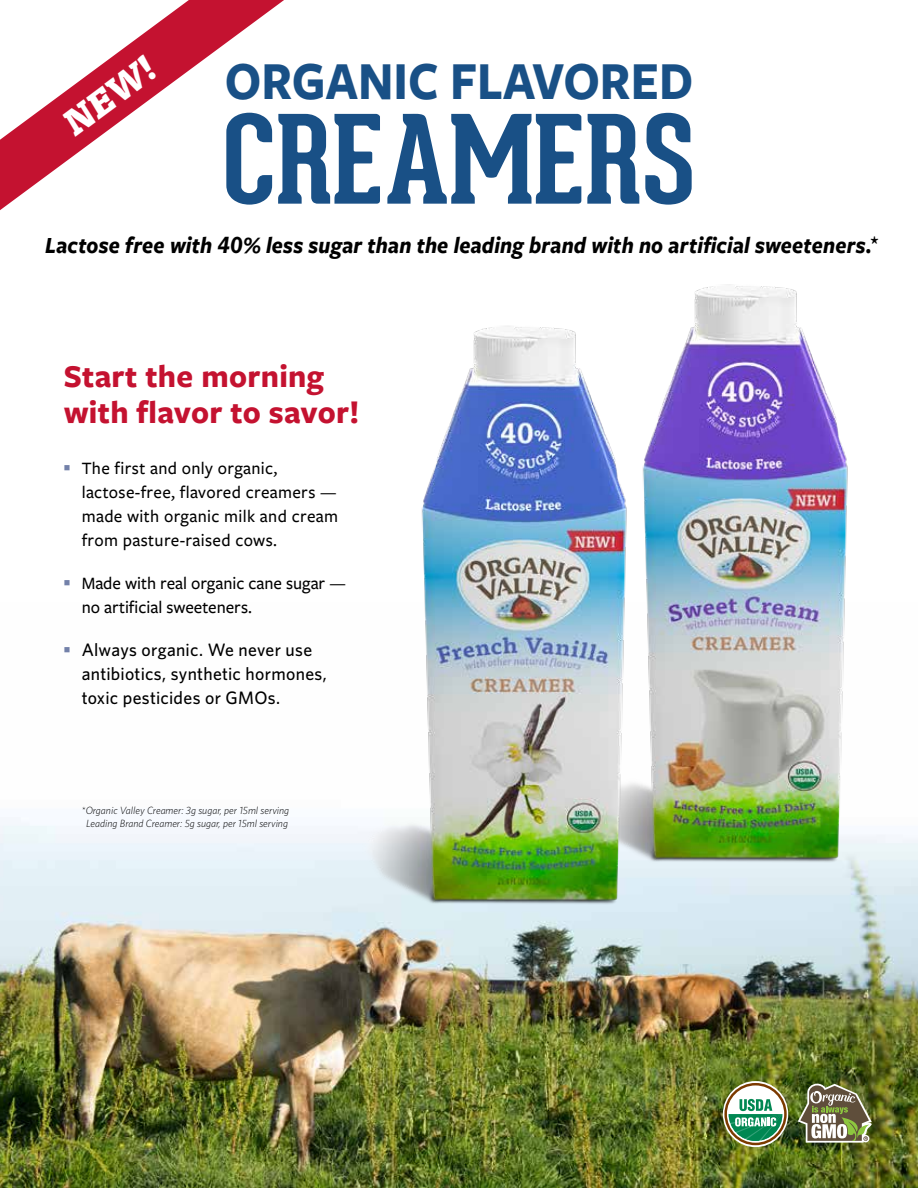
<style>
.page{position:relative;width:918px;height:1188px;background:#fff}
.page>*{position:absolute;margin:0;border:0;box-sizing:border-box;transform-origin:0 0}
.t1{font:700 120px "Geared Slab";color:#195086;scale:1.06 1}
.t2{font:700 55.5px "Freight Sans Pro";color:#195086;scale:.9 1}
.t3{font:italic 900 34.65px "Tisa Pro";color:#fff}
.t4{font:700 33px/36px "Freight Sans Pro";letter-spacing:.01em;color:#c41230}
.t5{font:italic 700 24px "Freight Sans Pro";letter-spacing:.01em;color:#000;scale:.89 1}
.t6{font:500 18px/24px "Freight Sans Pro";letter-spacing:.02em;color:#000}
.t7{font:500 18px/24px "Whitney";letter-spacing:.015em;color:#000}
.t8{font:500 18px/24px "Freight Sans Pro";color:#000}
.t9{font:italic 300 10.5px/12.6px "Whitney";color:#000;text-align:center}
.s1{font-family:"ITC Franklin Gothic Std";font-weight:600}
.s2{font-family:"Whitney";font-weight:600;font-style:normal;font-size:22.5px}
</style>
<div class="page">
<img style="left:0;top:817px;width:918px;height:371px">
<svg style="left:798px;top:1084px;width:74px;height:59px"></svg>
<div style="left:726px;top:1085px;width:59px;height:59px;background:#fff;border-radius:50%"></div>
<div style="left:723px;top:1081px;width:65px;height:66px;border:7px solid #fff;border-radius:50%"></div>
<div style="left:724px;top:1083px;width:63px;height:62px;border:2px solid #7c3a00;border-radius:50%"></div>
<svg style="left:729px;top:1099px;width:53px;height:42px"></svg>
<img style="left:645px;top:284px;width:221px;height:589px">
<img style="left:332px;top:326px;width:313px;height:589px">
<svg style="left:0;top:0;width:284px;height:210px"></svg>
<h3 class="t3" style="left:50px;top:102px;width:106px;rotate:-36deg">NEW!</h3>
<h2 class="t2" style="left:225px;top:42px;width:522px">ORGANIC FLAVORED</h2>
<h1 class="t1" style="left:223px;top:85px;width:448px">CREAMERS</h1>
<h3 class="t5" style="left:45px;top:229px;width:938px">Lactose free with <span class="s1">40</span>% less sugar than the leading brand with no artificial sweeteners.<span class="s2">*</span></h3>
<h3 class="t4" style="left:64px;top:357px;width:297px">Start the morning with flavor to savor!</h3>
<p class="t6" style="left:82px;top:455px;width:258px;text-indent:-18px"><sup>■</sup> The first and only organic, lactose-free, flavored creamers — made with organic milk and cream from pasture-raised cows.</p>
<p class="t8" style="left:82px;top:570px;width:266px;text-indent:-18px"><sup>■</sup> Made with real organic cane sugar — no artificial sweeteners.</p>
<p class="t7" style="left:82px;top:637px;width:247px;text-indent:-18px"><sup>■</sup> Always organic. We never use antibiotics, synthetic hormones, toxic pesticides or GMOs.</p>
<p class="t9" style="left:82px;top:804px;width:209px">*Organic Valley Creamer: 3g sugar, per 15ml serving<br>Leading Brand Creamer: 5g sugar, per 15ml serving</p>
</div>
